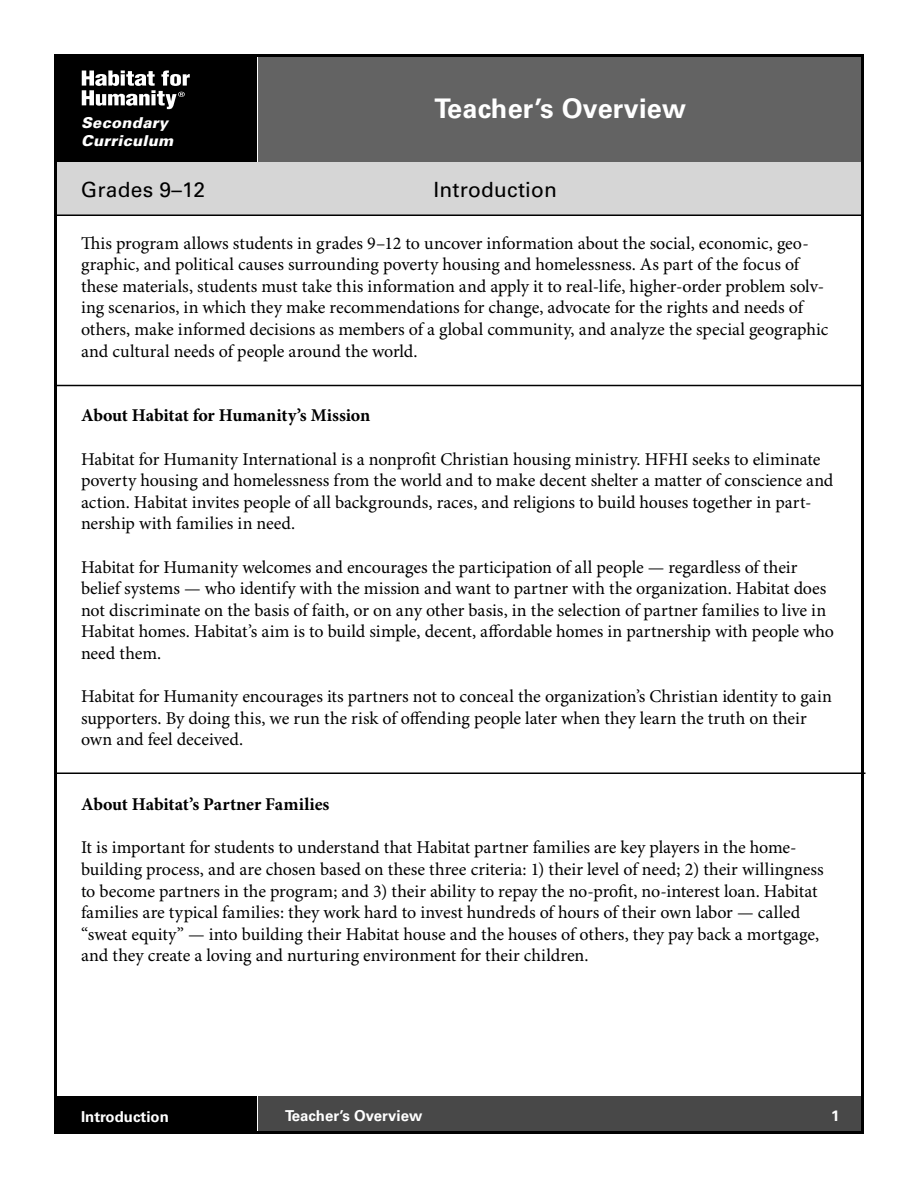
<style>
.page{position:relative;width:918px;height:1188px;background:#fff}
.page>*{position:absolute;margin:0;border:0;box-sizing:border-box;transform-origin:0 0}
.t1{font:700 27px "Univers LT Std";letter-spacing:.01em;color:#fff}
.t2{font:21px "Univers LT Std";letter-spacing:.01em;color:#000}
.t3{font:18px/21.6px "Minion Pro";letter-spacing:-.005em;color:#000}
.t4{font:700 18px "Minion Pro";letter-spacing:-.01em;color:#000}
.t5{font:700 15px "Univers LT Std";color:#fff}
.t6{font:italic 900 15px "Univers";letter-spacing:.025em;color:#fff}
</style>
<div class="page">
<div style="left:258px;top:1096px;width:606px;height:38px;background:#484848"></div>
<div style="left:256px;top:54px;width:608px;height:108px;background:#636363"></div>
<hr style="left:256px;top:54px;width:2px;height:108px;background:#fff">
<div style="left:54px;top:54px;width:202px;height:108px;background:#000"></div>
<svg style="left:82px;top:71px;width:108px;height:38px"></svg>
<div style="left:54px;top:1096px;width:202px;height:38px;background:#000"></div>
<div style="left:54px;top:162px;width:810px;height:54px;background:#d6d6d6"></div>
<hr style="left:54px;top:385px;width:810px;height:1px;background:#000">
<hr style="left:55px;top:215px;width:808px;height:1px;background:#000">
<hr style="left:55px;top:773px;width:810px;height:1px;background:#000">
<p class="t6" style="left:81px;top:114px;width:88px">Secondary</p>
<p class="t6" style="left:81px;top:132px;width:94px">Curriculum</p>
<h1 class="t1" style="left:434px;top:92px;width:253px">Teacher’s Overview</h1>
<p class="t2" style="left:81px;top:177px;width:126px">Grades 9–12</p>
<p class="t2" style="left:434px;top:177px;width:125px">Introduction</p>
<p class="t3" style="left:81px;top:233px;width:749px">This program allows students in grades 9–12 to uncover information about the social, economic, geo&shy;graphic, and political causes surrounding poverty housing and homelessness. As part of the focus of these materials, students must take this information and apply it to real-life, higher-order problem solv&shy;ing scenarios, in which they make recommendations for change, advocate for the rights and needs of others, make informed decisions as members of a global community, and analyze the special geographic and cultural needs of people around the world.</p>
<p class="t4" style="left:81px;top:405px;width:291px">About Habitat for Humanity’s Mission</p>
<p class="t3" style="left:81px;top:449px;width:754px">Habitat for Humanity International is a nonprofit Christian housing ministry. HFHI seeks to eliminate poverty housing and homelessness from the world and to make decent shelter a matter of conscience and action. Habitat invites people of all backgrounds, races, and religions to build houses together in part&shy;nership with families in need.</p>
<p class="t3" style="left:81px;top:557px;width:755px">Habitat for Humanity welcomes and encourages the participation of all people — regardless of their belief systems — who identify with the mission and want to partner with the organization. Habitat does not discriminate on the basis of faith, or on any other basis, in the selection of partner families to live in Habitat homes. Habitat’s aim is to build simple, decent, affordable homes in partnership with people who need them.</p>
<p class="t3" style="left:81px;top:686px;width:752px">Habitat for Humanity encourages its partners not to conceal the organization’s Christian identity to gain supporters. By doing this, we run the risk of offending people later when they learn the truth on their own and feel deceived.</p>
<p class="t4" style="left:81px;top:794px;width:250px">About Habitat’s Partner Families</p>
<p class="t3" style="left:81px;top:838px;width:744px">It is important for students to understand that Habitat partner families are key players in the home&shy;building process, and are chosen based on these three criteria: 1) their level of need; 2) their willingness to become partners in the program; and 3) their ability to repay the no-profit, no-interest loan. Habitat families are typical families: they work hard to invest hundreds of hours of their own labor — called “sweat equity” — into building their Habitat house and the houses of others, they pay back a mortgage, and they create a loving and nurturing environment for their children.</p>
<p class="t5" style="left:81px;top:1108px;width:89px">Introduction</p>
<p class="t5" style="left:285px;top:1106px;width:139px">Teacher’s Overview</p>
<p class="t5" style="left:831px;top:1106px;width:10px">1</p>
</div>
